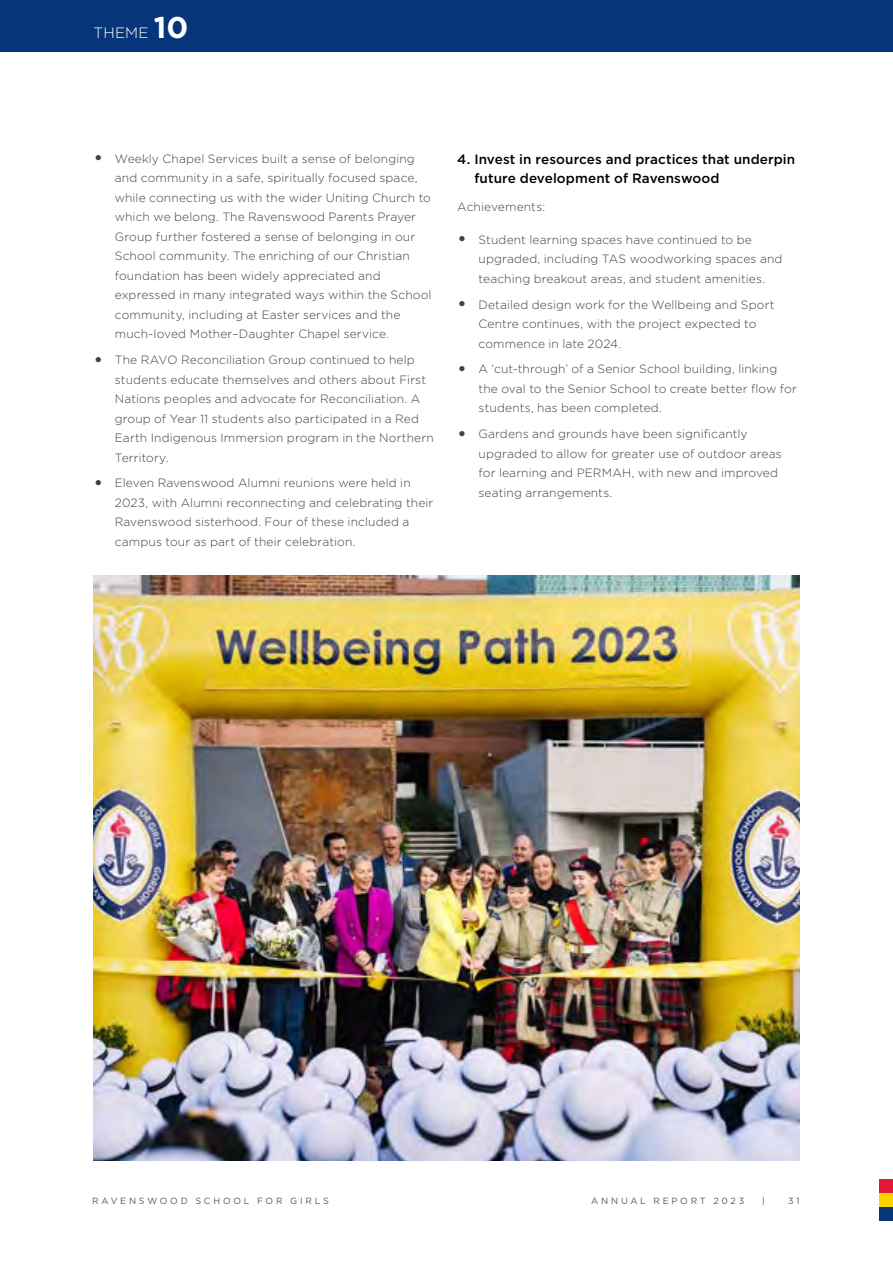
<style>
.page{position:relative;width:893px;height:1263px;background:#fff}
.page>*{position:absolute;margin:0;border:0;box-sizing:border-box;transform-origin:0 0}
.t1{font:300 15px "Gotham";letter-spacing:.015em;color:#fff}
.t2{font:500 13.5px/19.5px "Gotham";letter-spacing:.005em;color:#000}
.t3{font:300 12px/19.5px "Gotham";letter-spacing:.01em;color:#414042}
.t4{font:9px "Gotham";letter-spacing:.305em;color:#58595b}
.s1{font-weight:700;font-size:30px}
.s2{font-size:21px}
</style>
<div class="page">
<img style="left:94px;top:576px;width:705px;height:585px">
<div style="left:879px;top:1179px;width:14px;height:14px;background:#e31837"></div>
<div style="left:879px;top:1193px;width:14px;height:14px;background:#ffd200"></div>
<div style="left:879px;top:1207px;width:14px;height:14px;background:#06357a"></div>
<div style="left:0;top:0;width:893px;height:51px;background:#06357a"></div>
<p class="t1" style="left:94px;top:23px;width:96px">THEME <span class="s1">10</span></p>
<p class="t3" style="left:115px;top:148px;width:318px;text-indent:-21px"><span class="s2">•</span> Weekly Chapel Services built a sense of belonging and community in a safe, spiritually focused space, while connecting us with the wider Uniting Church to which we belong. The Ravenswood Parents Prayer Group further fostered a sense of belonging in our School community. The enriching of our Christian foundation has been widely appreciated and expressed in many integrated ways within the School community, including at Easter services and the much-loved Mother–Daughter Chapel service.</p>
<p class="t3" style="left:115px;top:350px;width:320px;text-indent:-21px"><span class="s2">•</span> The RAVO Reconciliation Group continued to help students educate themselves and others about First Nations peoples and advocate for Reconciliation. A group of Year 11 students also participated in a Red Earth Indigenous Immersion program in the Northern Territory.</p>
<p class="t3" style="left:115px;top:473px;width:320px;text-indent:-21px"><span class="s2">•</span> Eleven Ravenswood Alumni reunions were held in 2023, with Alumni reconnecting and celebrating their Ravenswood sisterhood. Four of these included a campus tour as part of their celebration.</p>
<p class="t2" style="left:474px;top:149px;width:322px;text-indent:-17px">4. Invest in resources and practices that underpin future development of Ravenswood</p>
<p class="t3" style="left:457px;top:197px;width:89px">Achievements:</p>
<p class="t3" style="left:479px;top:229px;width:305px;text-indent:-21px"><span class="s2">•</span> Student learning spaces have continued to be upgraded, including TAS woodworking spaces and teaching breakout areas, and student amenities.</p>
<p class="t3" style="left:479px;top:294px;width:298px;text-indent:-21px"><span class="s2">•</span> Detailed design work for the Wellbeing and Sport<br>Centre continues, with the project expected to commence in late 2024.</p>
<p class="t3" style="left:479px;top:359px;width:320px;text-indent:-21px"><span class="s2">•</span> A ‘cut-through’ of a Senior School building, linking the oval to the Senior School to create better flow for students, has been completed.</p>
<p class="t3" style="left:479px;top:424px;width:305px;text-indent:-21px"><span class="s2">•</span> Gardens and grounds have been significantly upgraded to allow for greater use of outdoor areas for learning and PERMAH, with new and improved seating arrangements.</p>
<p class="t4" style="left:92px;top:1195px;width:238px">RAVENSWOOD SCHOOL FOR GIRLS</p>
<p class="t4" style="left:591px;top:1195px;width:155px">ANNUAL REPORT 2023</p>
<p class="t4" style="left:762px;top:1195px;width:4px">|</p>
<p class="t4" style="left:788px;top:1195px;width:13px">3 1</p>
</div>
